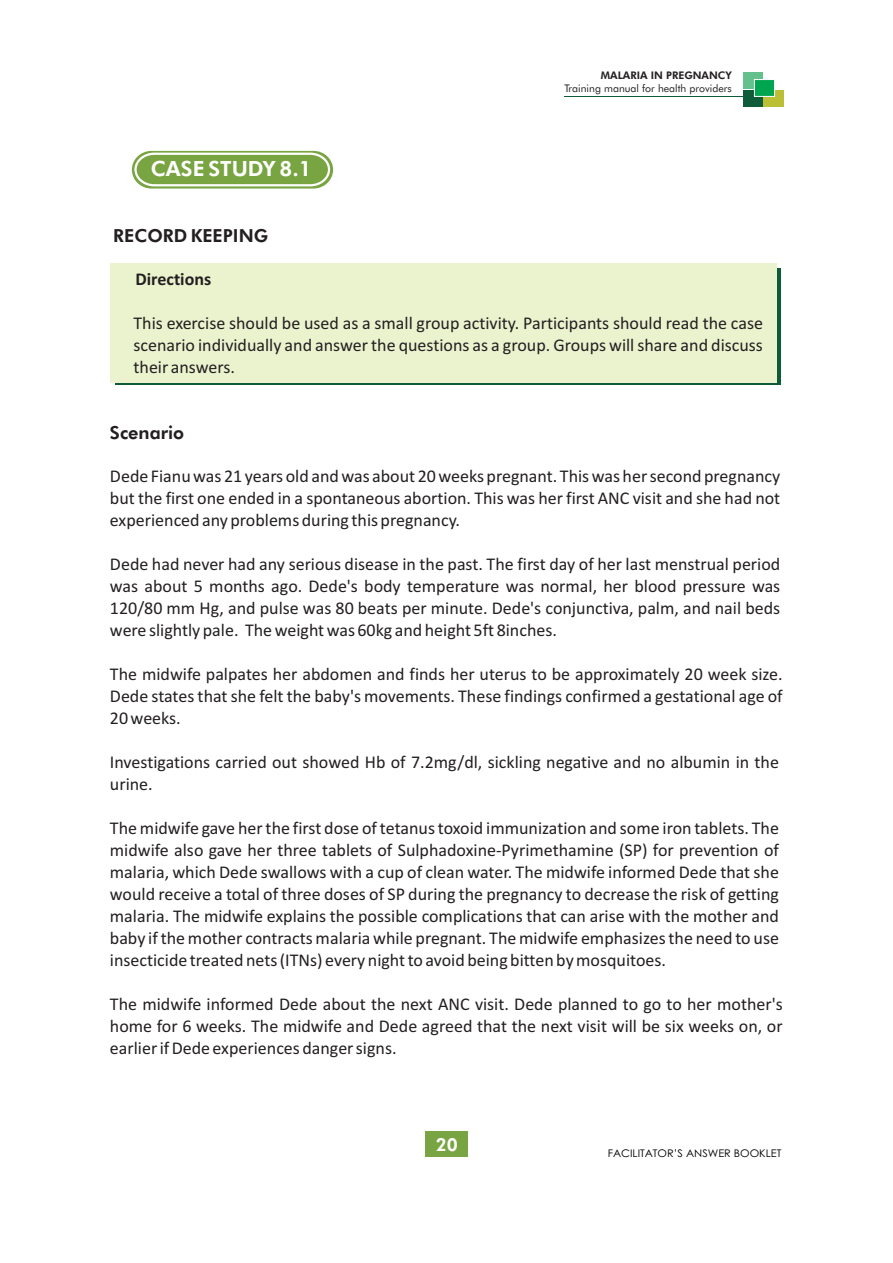
<style>
.page{position:relative;width:893px;height:1263px;background:#fff}
.page>*{position:absolute;margin:0;border:0;box-sizing:border-box;transform-origin:0 0}
.t1{font:800 21px "Futura BT";color:#fff}
.t2{font:18px/21.9px "Calibri";color:#231f20;text-align:justify}
.t3{font:800 18px "Futura BT";color:#231f20}
.t4{font:700 18px "Calibri";color:#231f20}
.t5{font:800 18px "Futura BT";color:#fff}
.t6{font:10.5px "Futura BT";color:#231f20}
.t7{font:10.5px "Century Gothic";color:#000;scale:1.04 1}
.t8{font:800 10.5px "Futura BT";color:#231f20}
</style>
<div class="page">
<svg style="left:132px;top:151px;width:201px;height:38px;background:#8fb362"></svg>
<svg style="left:116px;top:268px;width:665px;height:117px;background:#488361"></svg>
<div style="left:111px;top:263px;width:666px;height:119px;background:#eaf2ce"></div>
<div style="left:425px;top:1131px;width:43px;height:26px;background:#78a441"></div>
<div style="left:743px;top:72px;width:19px;height:17px;background:#65c18b"></div>
<div style="left:743px;top:90px;width:19px;height:17px;background:#0d5b39"></div>
<div style="left:763px;top:90px;width:20px;height:16px;background:#bbbf35"></div>
<svg style="left:754px;top:79px;width:21px;height:18px"></svg>
<hr style="left:564px;top:96px;width:179px;height:1px;background:#0d5b39">
<p class="t1" style="left:151px;top:160px;width:162px">CASE STUDY 8.1</p>
<p class="t8" style="left:601px;top:71px;width:132px">MALARIA IN PREGNANCY</p>
<p class="t6" style="left:564px;top:84px;width:169px">Training manual for health providers</p>
<p class="t3" style="left:113px;top:228px;width:156px">RECORD KEEPING</p>
<p class="t4" style="left:135px;top:272px;width:77px">Directions</p>
<p class="t2" style="left:134px;top:314px;width:631px">This exercise should be used as a small group activity. Participants should read the case scenario individually and answer the questions as a group. Groups will share and discuss their answers.</p>
<p class="t3" style="left:110px;top:426px;width:76px">Scenario</p>
<p class="t2" style="left:110px;top:467px;width:672px">Dede Fianu was 21 years old and was about 20 weeks pregnant. This was her second pregnancy but the first one ended in a spontaneous abortion. This was her first ANC visit and she had not experienced any problems during this pregnancy.</p>
<p class="t2" style="left:110px;top:555px;width:672px">Dede had never had any serious disease in the past. The first day of her last menstrual period was about 5 months ago. Dede's body temperature was normal, her blood pressure was 120/80 mm Hg, and pulse was 80 beats per minute. Dede's conjunctiva, palm, and nail beds were slightly pale. The weight was 60kg and height 5ft 8inches.</p>
<p class="t2" style="left:110px;top:665px;width:674px">The midwife palpates her abdomen and finds her uterus to be approximately 20 week size.<br>Dede states that she felt the baby's movements. These findings confirmed a gestational age of 20 weeks.</p>
<p class="t2" style="left:110px;top:753px;width:671px">Investigations carried out showed Hb of 7.2mg/dl, sickling negative and no albumin in the urine.</p>
<p class="t2" style="left:110px;top:818px;width:671px">The midwife gave her the first dose of tetanus toxoid immunization and some iron tablets. The midwife also gave her three tablets of Sulphadoxine-Pyrimethamine (SP) for prevention of malaria, which Dede swallows with a cup of clean water. The midwife informed Dede that she would receive a total of three doses of SP during the pregnancy to decrease the risk of getting malaria. The midwife explains the possible complications that can arise with the mother and baby if the mother contracts malaria while pregnant. The midwife emphasizes the need to use insecticide treated nets (ITNs) every night to avoid being bitten by mosquitoes.</p>
<p class="t2" style="left:110px;top:994px;width:674px">The midwife informed Dede about the next ANC visit. Dede planned to go to her mother's home for 6 weeks. The midwife and Dede agreed that the next visit will be six weeks on, or earlier if Dede experiences danger signs.</p>
<p class="t5" style="left:436px;top:1137px;width:24px">20</p>
<p class="t7" style="left:608px;top:1149px;width:168px">FACILITATOR’S ANSWER BOOKLET</p>
</div>
